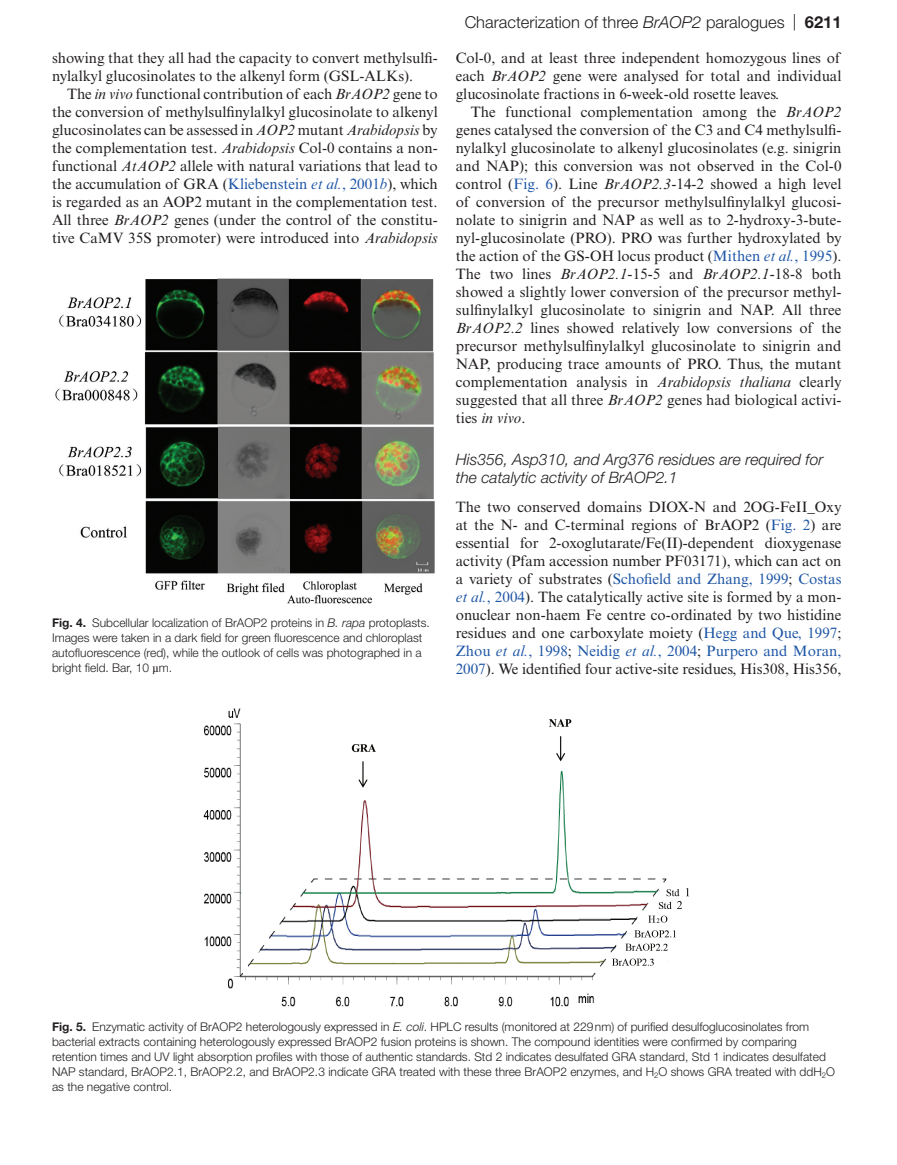
<style>
.page{position:relative;width:897px;height:1165px;background:#fff}
.page>*{position:absolute;margin:0;border:0;box-sizing:border-box;transform-origin:0 0}
.t1{font:300 16.5px "Helvetica Neue LT Std";color:#231f20}
.t2{font:italic 300 15.75px/18px "Helvetica Neue LT Std";color:#231f20}
.t3{font:15px/18px "Times New Roman MT Std";color:#231f20;text-align:justify}
.t4{font:300 12px/15px "Helvetica Neue LT Std";color:#231f20}
.s1{font-style:italic}
.s2{color:#1e56a6}
.s3{font-style:italic;color:#1e56a6}
.s4{font-weight:700}
.s5{font-family:"Gandhari Unicode";font-weight:400}
</style>
<div class="page">
<img style="left:56px;top:279px;width:378px;height:324px">
<img style="left:203px;top:708px;width:486px;height:298px">
<p class="t3" style="left:52px;top:49px;width:387px">showing that they all had the capacity to convert methylsulfi&shy;nylalkyl glucosinolates to the alkenyl form (GSL-ALKs).</p>
<p class="t3" style="left:52px;top:85px;width:387px;text-indent:15px">The <span class="s1">in vivo</span> functional contribution of each <span class="s1">BrAOP2</span> gene to the conversion of methylsulfinylalkyl glucosinolate to alkenyl glucosinolates can be assessed in <span class="s1">AOP2</span> mutant <span class="s1">Arabidopsis</span> by the complementation test. <span class="s1">Arabidopsis</span> Col-0 contains a non&shy;functional <span class="s1">AtAOP2</span> allele with natural variations that lead to the accumulation of GRA (<span class="s2">Kliebenstein</span> <span class="s3">et al.</span><span class="s2">, 2001</span><span class="s3">b</span>), which is regarded as an AOP2 mutant in the complementation test.<br>All three <span class="s1">BrAOP2</span> genes (under the control of the constitu&shy;tive CaMV 35S promoter) were introduced into <span class="s1">Arabidopsis</span></p>
<p class="t4" style="left:52px;top:615px;width:379px"><span class="s4">Fig. 4.</span> Subcellular localization of BrAOP2 proteins in <span class="s1">B. rapa</span> protoplasts.<br>Images were taken in a dark field for green fluorescence and chloroplast autofluorescence (red), while the outlook of cells was photographed in a bright field. Bar, 10 <span class="s5">µ</span>m.</p>
<p class="t1" style="left:464px;top:12px;width:378px">Characterization of three <span class="s1">BrAOP2</span> paralogues | <span class="s4">6211</span></p>
<p class="t3" style="left:455px;top:49px;width:387px">Col-0, and at least three independent homozygous lines of each <span class="s1">BrAOP2</span> gene were analysed for total and individual glucosinolate fractions in 6-week-old rosette leaves.</p>
<p class="t3" style="left:455px;top:103px;width:387px;text-indent:15px">The functional complementation among the <span class="s1">BrAOP2 </span>genes catalysed the conversion of the C3 and C4 methylsulfi&shy;nylalkyl glucosinolate to alkenyl glucosinolates (e.g. sinigrin and NAP); this conversion was not observed in the Col-0 control (<span class="s2">Fig. 6</span>). Line <span class="s1">BrAOP2.3</span>-14-2 showed a high level of conversion of the precursor methylsulfinylalkyl glucosi&shy;nolate to sinigrin and NAP as well as to 2-hydroxy-3-bute&shy;nyl-glucosinolate (PRO). PRO was further hydroxylated by the action of the GS-OH locus product (<span class="s2">Mithen</span> <span class="s3">et al.</span><span class="s2">, 1995</span>).<br>The two lines <span class="s1">BrAOP2.1</span>-15-5 and <span class="s1">BrAOP2.1</span>-18-8 both showed a slightly lower conversion of the precursor methyl&shy;sulfinylalkyl glucosinolate to sinigrin and NAP. All three <span class="s1">BrAOP2.2</span> lines showed relatively low conversions of the precursor methylsulfinylalkyl glucosinolate to sinigrin and NAP, producing trace amounts of PRO. Thus, the mutant complementation analysis in <span class="s1">Arabidopsis thaliana</span> clearly suggested that all three <span class="s1">BrAOP2</span> genes had biological activi&shy;ties <span class="s1">in vivo</span>.</p>
<p class="t2" style="left:455px;top:450px;width:369px">His356, Asp310, and Arg376 residues are required for the catalytic activity of BrAOP2.1</p>
<p class="t3" style="left:455px;top:497px;width:387px">The two conserved domains DIOX-N and 2OG-FeII_Oxy at the N- and C-terminal regions of BrAOP2 (<span class="s2">Fig. 2</span>) are essential for 2-oxoglutarate/Fe(II)-dependent dioxygenase activity (Pfam accession number PF03171), which can act on a variety of substrates (<span class="s2">Schofield and Zhang, 1999</span>; <span class="s2">Costas </span><span class="s3">et al.</span><span class="s2">, 2004</span>). The catalytically active site is formed by a mon&shy;onuclear non-haem Fe centre co-ordinated by two histidine residues and one carboxylate moiety (<span class="s2">Hegg and Que, 1997</span>; <span class="s2">Zhou</span> <span class="s3">et al.</span><span class="s2">, 1998</span>; <span class="s2">Neidig</span> <span class="s3">et al.</span><span class="s2">, 2004</span>; <span class="s2">Purpero and Moran, 2007</span>). We identified four active-site residues, His308, His356,</p>
<p class="t4" style="left:52px;top:1018px;width:784px"><span class="s4">Fig. 5.</span> Enzymatic activity of BrAOP2 heterologously expressed in <span class="s1">E. coli</span>. HPLC results (monitored at 229nm) of purified desulfoglucosinolates from bacterial extracts containing heterologously expressed BrAOP2 fusion proteins is shown. The compound identities were confirmed by comparing retention times and UV light absorption profiles with those of authentic standards. Std 2 indicates desulfated GRA standard, Std 1 indicates desulfated NAP standard, BrAOP2.1, BrAOP2.2, and BrAOP2.3 indicate GRA treated with these three BrAOP2 enzymes, and H<sub>2</sub>O shows GRA treated with ddH<sub>2</sub>O as the negative control.</p>
</div>
